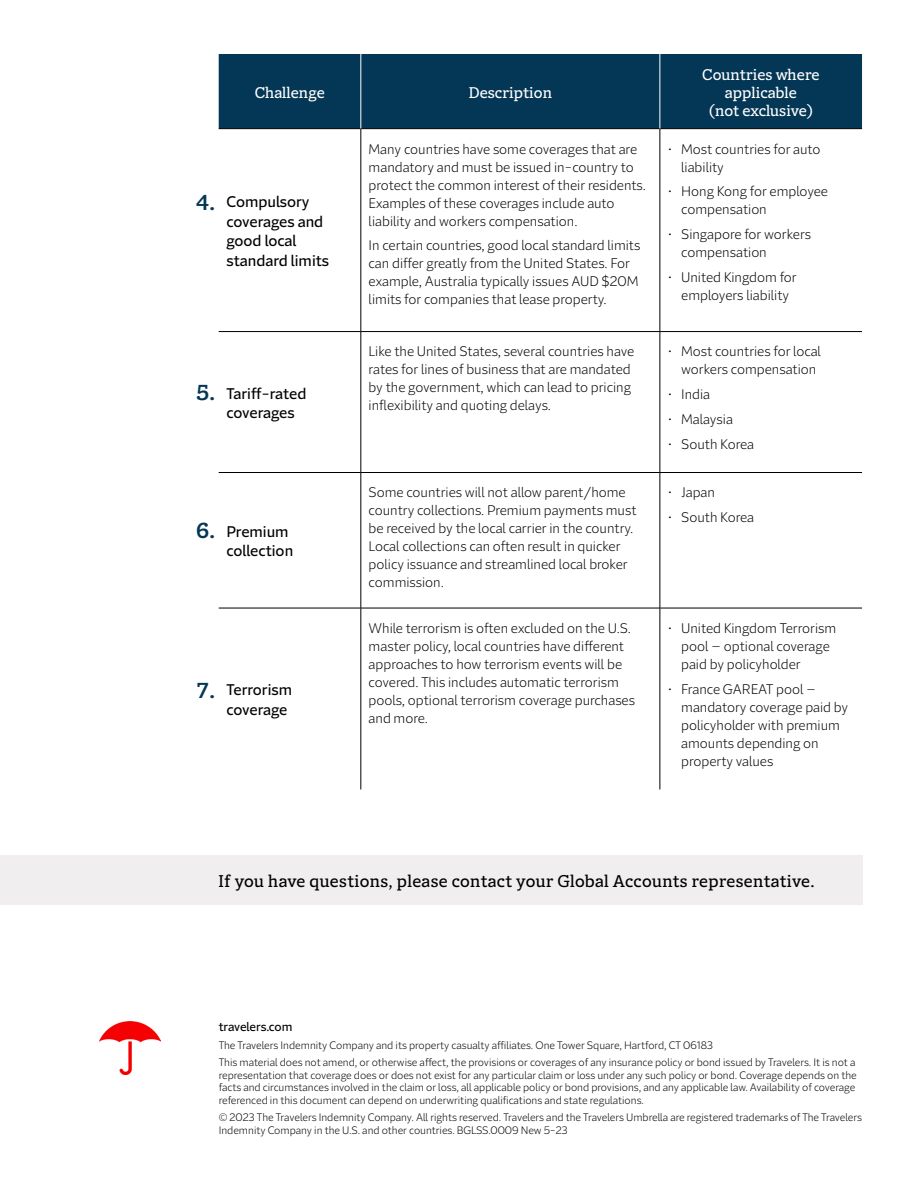
<style>
.page{position:relative;width:918px;height:1188px;background:#fff}
.page>*{position:absolute;margin:0;border:0;box-sizing:border-box;transform-origin:0 0}
.H4_Table_header_2{font:600 21px "Batterson Slab";color:#043656}
.P_CTA{font:16.5px "Batterson Slab";letter-spacing:.02em;color:#000}
.H4_Table_header_2-2{font:15px/19.5px "Batterson Sans";color:#000}
.H3_Table_header{font:15px/18px "Batterson Slab";color:#fff;text-align:center}
.P_Table_body{font:300 13.5px/18px "Batterson Sans";color:#000}
.P_Disclaimer{font:12px "Batterson Sans";letter-spacing:-.01em;color:#000}
.P_Disclaimer-2{font:300 10.5px/12.6px "Batterson Sans";color:#000}
</style>
<div class="page">
<img style="left:99px;top:1021px;width:61px;height:54px">
<div style="left:0;top:855px;width:862px;height:49px;background:#f0eeef"></div>
<div style="left:219px;top:54px;width:643px;height:74px;background:#043656"></div>
<hr style="left:219px;top:128px;width:142px;height:1px;background:#000">
<hr style="left:361px;top:128px;width:299px;height:1px;background:#000">
<hr style="left:361px;top:129px;width:1px;height:202px;background:#000">
<hr style="left:660px;top:128px;width:202px;height:1px;background:#000">
<hr style="left:660px;top:129px;width:1px;height:202px;background:#000">
<hr style="left:219px;top:331px;width:142px;height:1px;background:#000">
<hr style="left:361px;top:331px;width:299px;height:1px;background:#000">
<hr style="left:361px;top:332px;width:1px;height:140px;background:#000">
<hr style="left:660px;top:331px;width:202px;height:1px;background:#000">
<hr style="left:660px;top:332px;width:1px;height:140px;background:#000">
<hr style="left:219px;top:472px;width:142px;height:1px;background:#000">
<hr style="left:361px;top:472px;width:299px;height:1px;background:#000">
<hr style="left:361px;top:473px;width:1px;height:135px;background:#000">
<hr style="left:660px;top:472px;width:202px;height:1px;background:#000">
<hr style="left:660px;top:473px;width:1px;height:135px;background:#000">
<hr style="left:361px;top:608px;width:1px;height:181px;background:#000">
<hr style="left:660px;top:608px;width:1px;height:181px;background:#000">
<hr style="left:361px;top:54px;width:1px;height:74px;background:#fff">
<hr style="left:660px;top:54px;width:1px;height:74px;background:#fff">
<hr style="left:219px;top:608px;width:142px;height:1px;background:#000">
<hr style="left:361px;top:608px;width:299px;height:1px;background:#000">
<hr style="left:660px;top:608px;width:202px;height:1px;background:#000">
<h3 class="H3_Table_header" style="left:255px;top:83px;width:72px">Challenge</h3>
<h3 class="H3_Table_header" style="left:469px;top:83px;width:85px">Description</h3>
<h4 class="H4_Table_header_2" style="left:196px;top:189px;width:20px">4.</h4>
<h4 class="H4_Table_header_2-2" style="left:227px;top:192px;width:104px">Compulsory coverages and good local standard limits</h4>
<p class="P_Table_body" style="left:369px;top:140px;width:279px">Many countries have some coverages that are mandatory and must be issued in-country to protect the common interest of their residents.<br>Examples of these coverages include auto liability and workers compensation.</p>
<p class="P_Table_body" style="left:369px;top:237px;width:273px">In certain countries, good local standard limits can differ greatly from the United States. For example, Australia typically issues AUD $20M limits for companies that lease property.</p>
<h3 class="H3_Table_header" style="left:702px;top:65px;width:119px">Countries where applicable<br>(not exclusive)</h3>
<p class="P_Table_body" style="left:681px;top:140px;width:141px;text-indent:-14px">• Most countries for auto liability</p>
<p class="P_Table_body" style="left:681px;top:183px;width:148px;text-indent:-14px">• Hong Kong for employee compensation</p>
<p class="P_Table_body" style="left:681px;top:225px;width:131px;text-indent:-14px">• Singapore for workers compensation</p>
<p class="P_Table_body" style="left:668px;top:268px;width:131px;text-align:center">• United Kingdom for employers liability</p>
<h4 class="H4_Table_header_2" style="left:196px;top:379px;width:20px">5.</h4>
<h4 class="H4_Table_header_2-2" style="left:227px;top:383px;width:81px">Tariff-rated coverages</h4>
<p class="P_Table_body" style="left:369px;top:343px;width:267px">Like the United States, several countries have rates for lines of business that are mandated by the government, which can lead to pricing inflexibility and quoting delays.</p>
<p class="P_Table_body" style="left:681px;top:343px;width:141px;text-indent:-14px">• Most countries for local workers compensation</p>
<p class="P_Table_body" style="left:668px;top:385px;width:44px">• India</p>
<p class="P_Table_body" style="left:668px;top:410px;width:67px">• Malaysia</p>
<p class="P_Table_body" style="left:668px;top:435px;width:88px">• South Korea</p>
<h4 class="H4_Table_header_2" style="left:196px;top:517px;width:20px">6.</h4>
<h4 class="H4_Table_header_2-2" style="left:227px;top:522px;width:68px">Premium collection</h4>
<p class="P_Table_body" style="left:369px;top:484px;width:269px">Some countries will not allow parent/home country collections. Premium payments must be received by the local carrier in the country.<br>Local collections can often result in quicker policy issuance and streamlined local broker commission.</p>
<p class="P_Table_body" style="left:668px;top:484px;width:49px">• Japan</p>
<p class="P_Table_body" style="left:668px;top:508px;width:88px">• South Korea</p>
<h4 class="H4_Table_header_2" style="left:196px;top:677px;width:20px">7.</h4>
<h4 class="H4_Table_header_2-2" style="left:227px;top:680px;width:67px">Terrorism coverage</h4>
<p class="P_Table_body" style="left:369px;top:619px;width:268px">While terrorism is often excluded on the U.S. master policy, local countries have different approaches to how terrorism events will be covered. This includes automatic terrorism pools, optional terrorism coverage purchases and more.</p>
<p class="P_Table_body" style="left:681px;top:619px;width:157px;text-indent:-14px">• United Kingdom Terrorism pool – optional coverage paid by policyholder</p>
<p class="P_Table_body" style="left:681px;top:680px;width:169px;text-indent:-14px">• France GAREAT pool – mandatory coverage paid by policyholder with premium amounts depending on property values</p>
<p class="P_CTA" style="left:218px;top:870px;width:598px">If you have questions, please contact your Global Accounts representative.</p>
<p class="P_Disclaimer" style="left:219px;top:1019px;width:75px">travelers.com</p>
<p class="P_Disclaimer-2" style="left:219px;top:1039px;width:496px">The Travelers Indemnity Company and its property casualty affiliates. One Tower Square, Hartford, CT 06183</p>
<p class="P_Disclaimer-2" style="left:219px;top:1056px;width:640px">This material does not amend, or otherwise affect, the provisions or coverages of any insurance policy or bond issued by Travelers. It is not a representation that coverage does or does not exist for any particular claim or loss under any such policy or bond. Coverage depends on the facts and circumstances involved in the claim or loss, all applicable policy or bond provisions, and any applicable law. Availability of coverage referenced in this document can depend on underwriting qualifications and state regulations.</p>
<p class="P_Disclaimer-2" style="left:219px;top:1111px;width:645px">© 2023 The Travelers Indemnity Company. All rights reserved. Travelers and the Travelers Umbrella are registered trademarks of The Travelers<br>Indemnity Company in the U.S. and other countries. BGLSS.0009 New 5-23</p>
</div>
